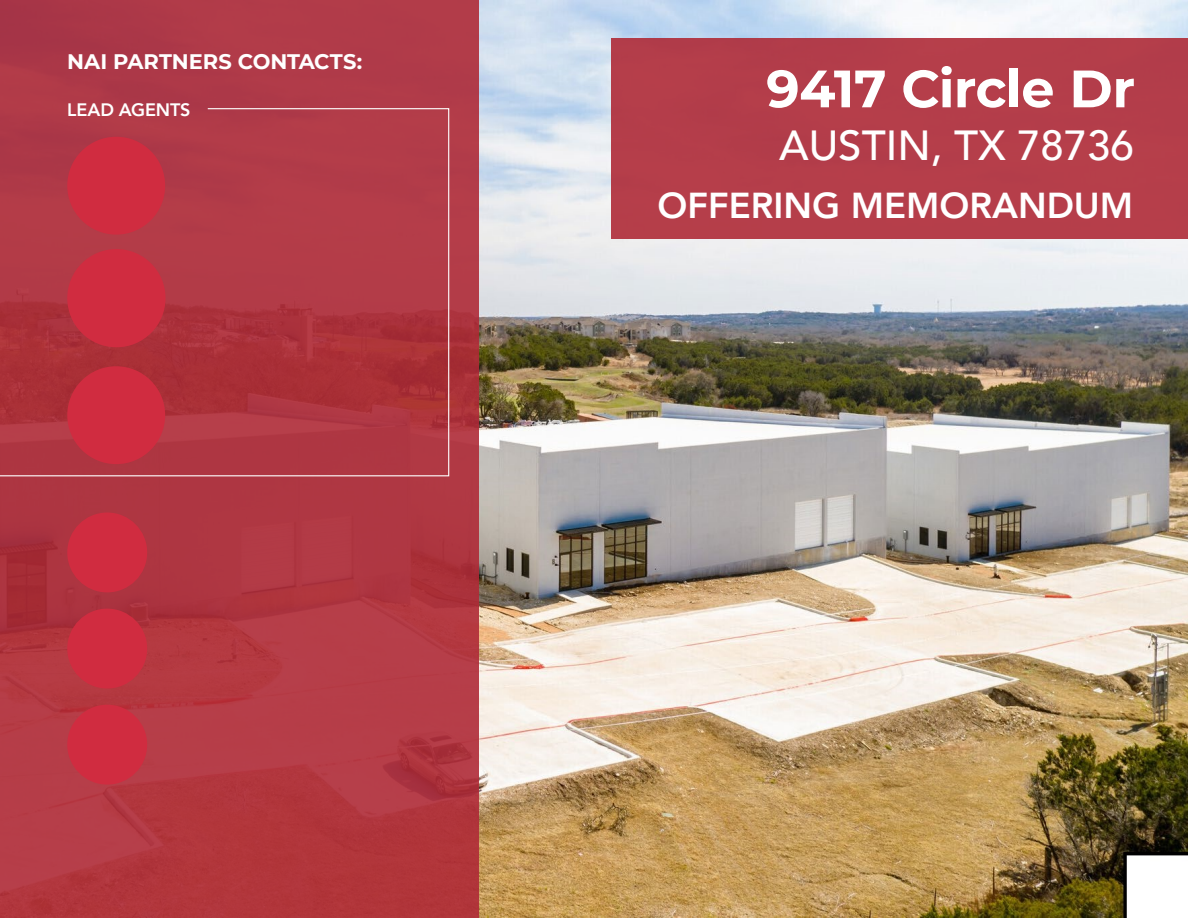
<style>
.page{position:relative;width:1188px;height:918px;background:#fff}
.page>*{position:absolute;margin:0;border:0;box-sizing:border-box;transform-origin:0 0}
.Page_Header{font:700 52.5px "Montserrat";letter-spacing:-.01em;color:#fff}
.Headings{font:500 42px "Avenir";color:#fff}
.Headings-2{font:800 36px "Avenir";color:#fff}
.Page_Header-2{font:700 21px "Montserrat";color:#fff}
.t1{font:800 18px "Avenir";letter-spacing:-.01em;color:#fff}
</style>
<div class="page">
<img style="left:479px;top:0;width:709px;height:918px">
<div style="left:611px;top:38px;width:577px;height:201px;background:#b53e4a"></div>
<div style="left:0;top:0;width:479px;height:918px;background:#b13843"></div>
<svg style="left:0;top:108px;width:450px;height:369px"></svg>
<div style="left:67px;top:366px;width:98px;height:98px;background:#d02c40;border-radius:50%"></div>
<div style="left:67px;top:137px;width:98px;height:98px;background:#d02c40;border-radius:50%"></div>
<div style="left:67px;top:513px;width:80px;height:79px;background:#d02c40;border-radius:50%"></div>
<div style="left:67px;top:609px;width:80px;height:80px;background:#d02c40;border-radius:50%"></div>
<div style="left:67px;top:249px;width:99px;height:98px;background:#d02c40;border-radius:50%"></div>
<div style="left:67px;top:705px;width:80px;height:80px;background:#d02c40;border-radius:50%"></div>
<p class="Page_Header-2" style="left:67px;top:46px;width:296px">NAI PARTNERS CONTACTS:</p>
<p class="t1" style="left:67px;top:96px;width:125px">LEAD AGENTS</p>
<p class="Page_Header" style="left:766px;top:51px;width:370px">9417 Circle Dr</p>
<p class="Headings" style="left:779px;top:109px;width:356px">AUSTIN, TX 78736</p>
<p class="Headings-2" style="left:657px;top:177px;width:477px">OFFERING MEMORANDUM</p>
</div>
